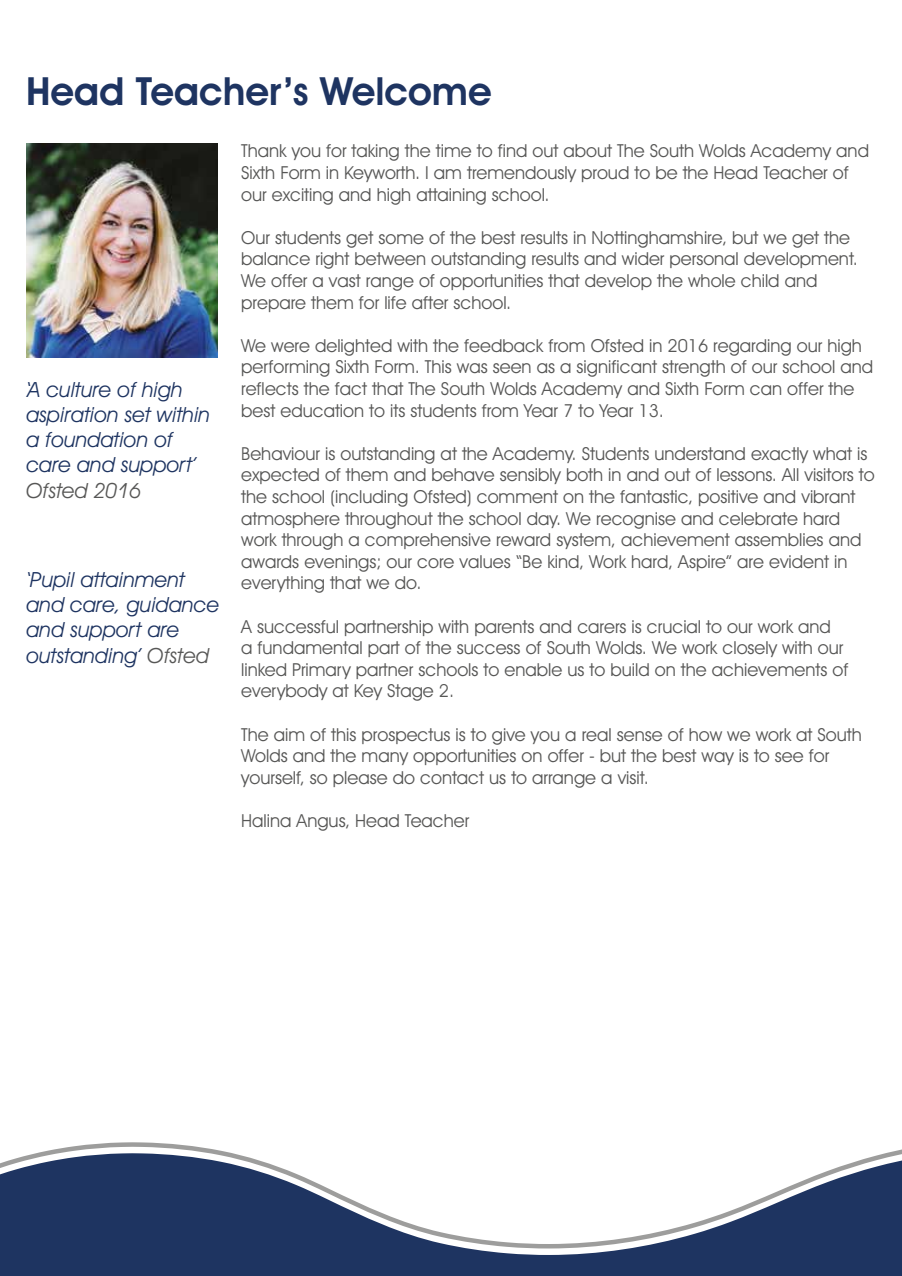
<style>
.page{position:relative;width:902px;height:1276px;background:#fff}
.page>*{position:absolute;margin:0;border:0;box-sizing:border-box;transform-origin:0 0}
.t1{font:600 39px "Avant Garde IT Cby BT";color:#1e3461}
.t2{font:italic 21px/25.2px "Avant Garde IT Cby BT";color:#1e3461}
.t3{font:italic 21px "Avant Garde IT Cby BT";color:#575756}
.t4{font:18px/21.6px "Avant Garde IT Cby BT";color:#575756}
.s1{color:#575756}
</style>
<div class="page">
<svg style="left:70px;top:1142px;width:128px;height:5px"></svg>
<svg style="left:0;top:1147px;width:901px;height:129px;fill:#1e3461"></svg>
<img style="left:26px;top:144px;width:191px;height:213px">
<h1 class="t1" style="left:26px;top:68px;width:467px">Head Teacher’s Welcome</h1>
<p class="t4" style="left:241px;top:140px;width:629px">Thank you for taking the time to find out about The South Wolds Academy and<br>Sixth Form in Keyworth. I am tremendously proud to be the Head Teacher of our exciting and high attaining school.</p>
<p class="t4" style="left:241px;top:226px;width:618px">Our students get some of the best results in Nottinghamshire, but we get the balance right between outstanding results and wider personal development.<br>We offer a vast range of opportunities that develop the whole child and prepare them for life after school.</p>
<p class="t4" style="left:241px;top:334px;width:633px">We were delighted with the feedback from Ofsted in 2016 regarding our high performing Sixth Form. This was seen as a significant strength of our school and reflects the fact that The South Wolds Academy and Sixth Form can offer the best education to its students from Year 7 to Year 13.</p>
<p class="t4" style="left:241px;top:442px;width:635px">Behaviour is outstanding at the Academy. Students understand exactly what is expected of them and behave sensibly both in and out of lessons. All visitors to the school (including Ofsted) comment on the fantastic, positive and vibrant atmosphere throughout the school day. We recognise and celebrate hard work through a comprehensive reward system, achievement assemblies and awards evenings; our core values “Be kind, Work hard, Aspire” are evident in everything that we do.</p>
<p class="t4" style="left:241px;top:615px;width:608px">A successful partnership with parents and carers is crucial to our work and<br>a fundamental part of the success of South Wolds. We work closely with our linked Primary partner schools to enable us to build on the achievements of everybody at Key Stage 2.</p>
<p class="t4" style="left:241px;top:723px;width:622px">The aim of this prospectus is to give you a real sense of how we work at South<br>Wolds and the many opportunities on offer - but the best way is to see for yourself, so please do contact us to arrange a visit.</p>
<p class="t4" style="left:241px;top:810px;width:229px">Halina Angus, Head Teacher</p>
<p class="t2" style="left:26px;top:376px;width:185px">‘A culture of high aspiration set within a foundation of care and support’</p>
<p class="t3" style="left:26px;top:477px;width:117px">Ofsted 2016</p>
<p class="t2" style="left:26px;top:567px;width:194px">‘Pupil attainment and care, guidance and support are outstanding’ <span class="s1">Ofsted</span></p>
</div>
